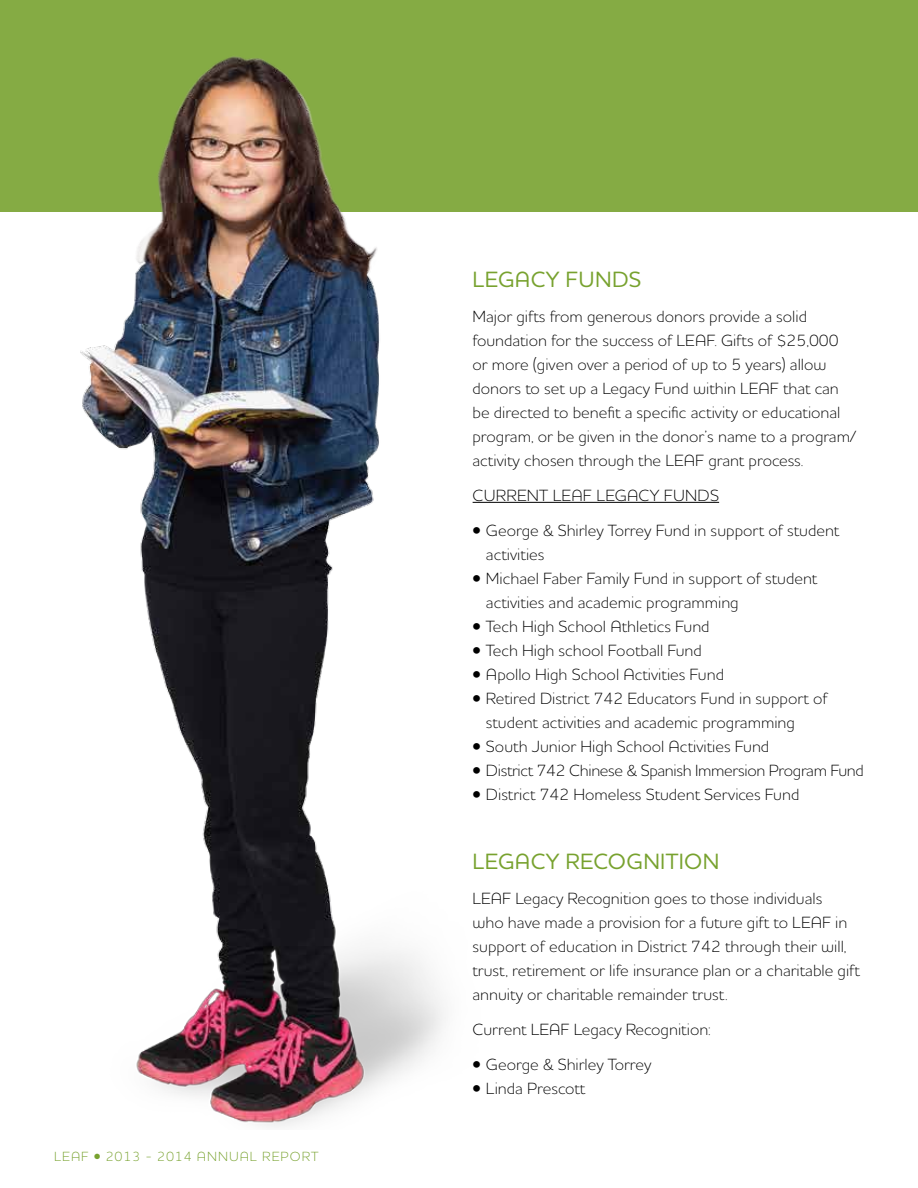
<style>
.page{position:relative;width:918px;height:1188px;background:#fff}
.page>*{position:absolute;margin:0;border:0;box-sizing:border-box;transform-origin:0 0}
.t1{font:500 22.5px "Houschka Alt Pro";letter-spacing:.015em;color:#78a22f}
.t2{font:300 16.5px/24px "Houschka Alt Pro";color:#000}
.t3{font:300 16.5px "Houschka Alt Pro";letter-spacing:-.02em;color:#000}
.t4{font:300 13.5px "Houschka Alt Pro";letter-spacing:.06em;color:#78a22f}
</style>
<div class="page">
<hr style="left:473px;top:502px;width:246px;height:1px;background:#000">
<div style="left:0;top:0;width:918px;height:212px;background:#85ab44"></div>
<img style="left:80px;top:56px;width:431px;height:1071px">
<p class="t4" style="left:54px;top:1148px;width:164px">LEAF • 2013 - 2014 Annual</p>
<p class="t4" style="left:262px;top:1148px;width:20px">Report</p>
<h1 class="t1" style="left:473px;top:265px;width:170px">LEGACY FU NDS</h1>
<p class="t2" style="left:472px;top:304px;width:385px">Major gifts from generous donors provide a solid foundation for the success of LEAF. Gifts of $25,000 or more (given over a period of up to 5 years) allow donors to set up a Legacy Fund within LEAF that can be directed to benefit a specific activity or educational program, or be given in the donor’s name to a program/ activity chosen through the LEAF grant process.</p>
<p class="t2" style="left:473px;top:483px;width:23px">Current</p>
<p class="t2" style="left:553px;top:483px;width:65px">LEAF Legacy</p>
<p class="t2" style="left:664px;top:483px;width:22px">Funds</p>
<p class="t2" style="left:486px;top:518px;width:355px;text-indent:-13px">• George &amp; Shirley Torrey Fund in support of student activities</p>
<p class="t2" style="left:486px;top:566px;width:333px;text-indent:-13px">• Michael Faber Family Fund in support of student activities and academic programming</p>
<p class="t2" style="left:472px;top:614px;width:239px">• Tech High School Athletics Fund</p>
<p class="t2" style="left:472px;top:638px;width:231px">• Tech High school Football Fund</p>
<p class="t2" style="left:472px;top:662px;width:253px">• Apollo High School Activities Fund</p>
<p class="t2" style="left:486px;top:686px;width:343px;text-indent:-13px">• Retired District 742 Educators Fund in support of student activities and academic programming</p>
<p class="t2" style="left:472px;top:734px;width:298px">• South Junior High School Activities Fund</p>
<p class="t3" style="left:472px;top:759px;width:393px">• District 742 Chinese &amp; Spanish Immersion Program Fund</p>
<p class="t2" style="left:472px;top:782px;width:328px">• District 742 Homeless Student Services Fund</p>
<h1 class="t1" style="left:473px;top:847px;width:248px">LEGACY RECOGNITION</h1>
<p class="t2" style="left:472px;top:886px;width:389px">LEAF Legacy Recognition goes to those individuals<br>who have made a provision for a future gift to LEAF in support of education in District 742 through their will, trust, retirement or life insurance plan or a charitable gift annuity or charitable remainder trust.</p>
<p class="t2" style="left:472px;top:1017px;width:240px">Current LEAF Legacy Recognition:</p>
<p class="t2" style="left:472px;top:1052px;width:181px">• George &amp; Shirley Torrey</p>
<p class="t2" style="left:472px;top:1076px;width:114px">• Linda Prescott</p>
</div>
